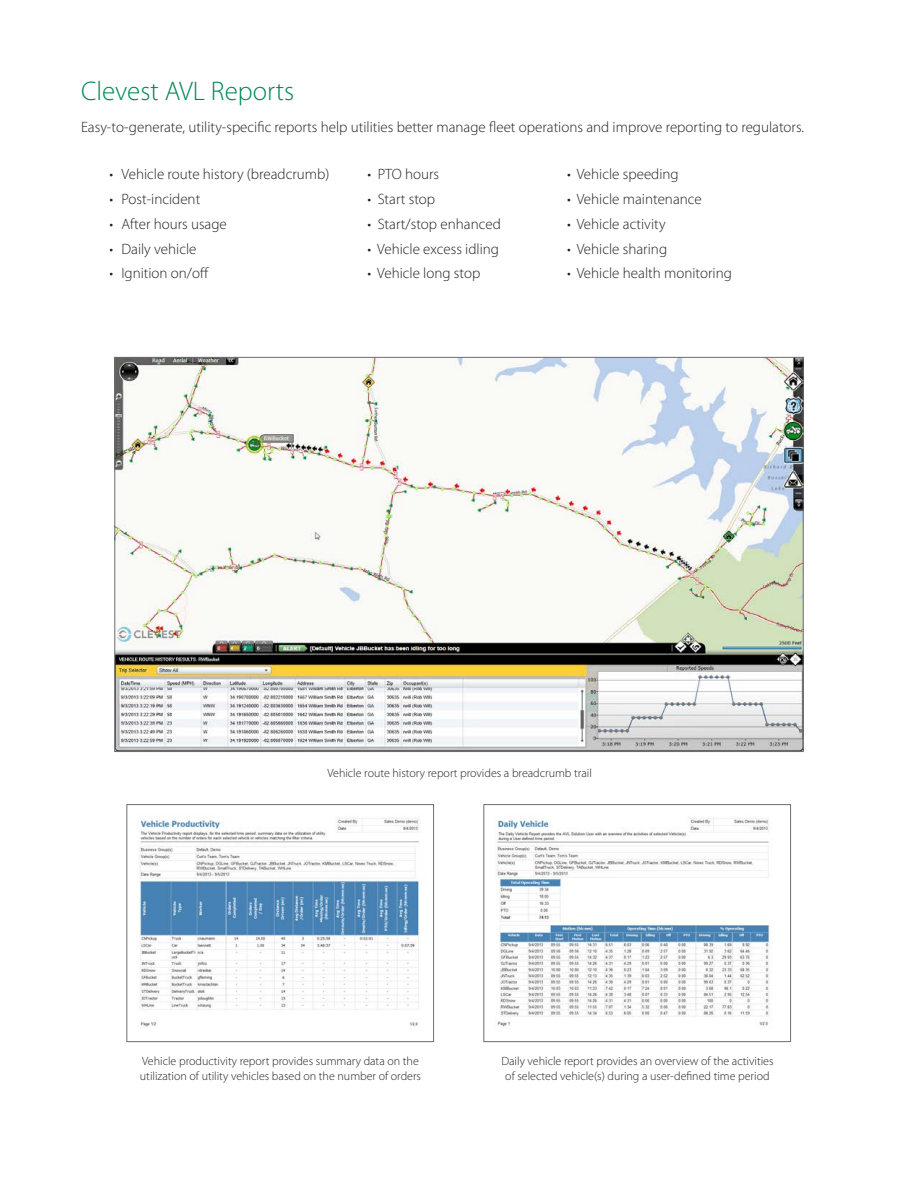
<style>
.page{position:relative;width:918px;height:1188px;background:#fff}
.page>*{position:absolute;margin:0;border:0;box-sizing:border-box;transform-origin:0 0}
.t1{font:300 27px "Myriad Pro";color:#008751}
.t2{font:300 15px "Myriad Pro";color:#231f20}
.t3{font:300 12px/14.4px "Myriad Pro";color:#231f20}
</style>
<div class="page">
<img style="left:116px;top:359px;width:686px;height:391px">
<img style="left:138px;top:816px;width:282px;height:212px">
<div style="left:127px;top:804px;width:307px;height:238px;border:1px solid #6c6d70"></div>
<img style="left:495px;top:816px;width:275px;height:211px">
<div style="left:484px;top:804px;width:307px;height:238px;border:1px solid #6c6d70"></div>
<p class="t1" style="left:81px;top:75px;width:215px">Clevest AVL Reports</p>
<p class="t2" style="left:81px;top:118px;width:725px">Easy-to-generate, utility-specific reports help utilities better manage fleet operations and improve reporting to regulators.</p>
<p class="t2" style="left:110px;top:165px;width:221px">• Vehicle route history (breadcrumb)</p>
<p class="t2" style="left:367px;top:165px;width:73px">• PTO hours</p>
<p class="t2" style="left:567px;top:165px;width:113px">• Vehicle speeding</p>
<p class="t2" style="left:110px;top:190px;width:92px">• Post-incident</p>
<p class="t2" style="left:367px;top:190px;width:69px">• Start stop</p>
<p class="t2" style="left:567px;top:190px;width:136px">• Vehicle maintenance</p>
<p class="t2" style="left:110px;top:215px;width:119px">• After hours usage</p>
<p class="t2" style="left:367px;top:215px;width:135px">• Start/stop enhanced</p>
<p class="t2" style="left:567px;top:215px;width:100px">• Vehicle activity</p>
<p class="t2" style="left:110px;top:240px;width:88px">• Daily vehicle</p>
<p class="t2" style="left:367px;top:240px;width:133px">• Vehicle excess idling</p>
<p class="t2" style="left:567px;top:240px;width:102px">• Vehicle sharing</p>
<p class="t2" style="left:110px;top:264px;width:101px">• Ignition on/off</p>
<p class="t2" style="left:367px;top:264px;width:114px">• Vehicle long stop</p>
<p class="t2" style="left:567px;top:264px;width:166px">• Vehicle health monitoring</p>
<p class="t3" style="left:327px;top:765px;width:266px">Vehicle route history report provides a breadcrumb trail</p>
<p class="t3" style="left:140px;top:1054px;width:283px">Vehicle productivity report provides summary data on the utilization of utility vehicles based on the number of orders</p>
<p class="t3" style="left:501px;top:1054px;width:274px;text-align:center">Daily vehicle report provides an overview of the activities of selected vehicle(s) during a user-defined time period</p>
</div>
